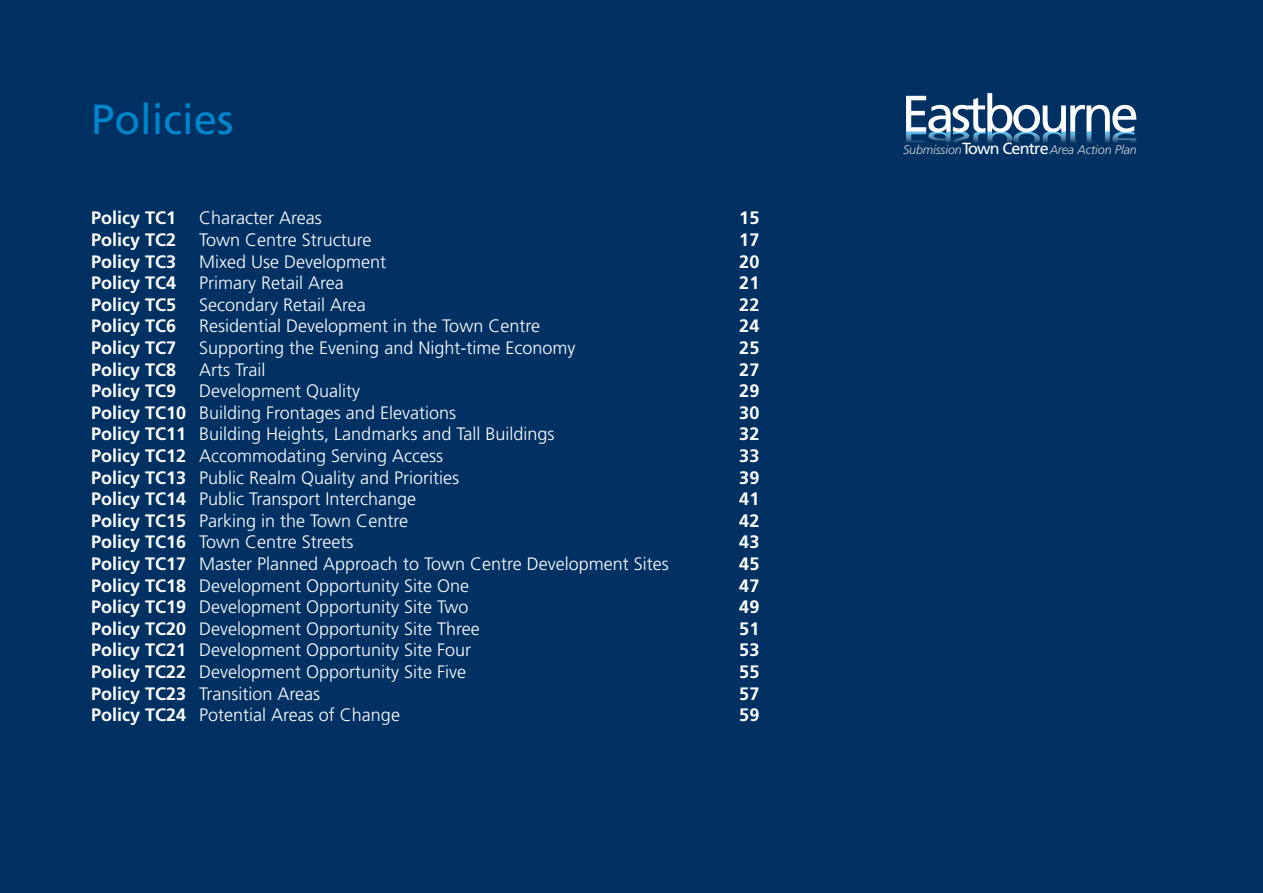
<style>
.page{position:relative;width:1263px;height:893px;background:#013162}
.page>*{position:absolute;margin:0;border:0;box-sizing:border-box;transform-origin:0 0}
.t1{font:51.6px "Frutiger LT Std";letter-spacing:-.075em;color:#fff}
.t2{font:42px "Frutiger LT Std";color:#0086cc}
.t3{font:300 18px "Frutiger LT Pro";color:#fff}
.t4{font:700 18px "Frutiger LT Std";color:#fff}
.t5{font:16.05px "Frutiger LT Std";letter-spacing:-.05em;color:#fff}
.t6{font:italic 300 12.45px "Frutiger LT Std";letter-spacing:-.01em;color:#d1d3d4}
.s1{font-family:"Frutiger LT Std";font-weight:700}
</style>
<div class="page">
<svg style="left:906px;top:131px;width:230px;height:12px"></svg>
<h2 class="t2" style="left:91px;top:94px;width:144px">Policies</h2>
<p class="t4" style="left:91px;top:208px;width:87px">Policy TC1</p>
<p class="t3" style="left:199px;top:208px;width:124px">Character Areas</p>
<p class="t4" style="left:739px;top:208px;width:22px">15</p>
<p class="t4" style="left:91px;top:229px;width:87px">Policy TC2</p>
<p class="t3" style="left:199px;top:229px;width:174px">Town Centre Structure</p>
<p class="t4" style="left:739px;top:229px;width:22px">17</p>
<p class="t4" style="left:91px;top:251px;width:87px">Policy TC3</p>
<p class="t3" style="left:199px;top:251px;width:189px">Mixed Use Development</p>
<p class="t4" style="left:739px;top:251px;width:22px">20</p>
<p class="t4" style="left:91px;top:272px;width:87px">Policy TC4</p>
<p class="t3" style="left:199px;top:273px;width:146px">Primary Retail Area</p>
<p class="t4" style="left:739px;top:272px;width:22px">21</p>
<p class="t4" style="left:91px;top:294px;width:87px">Policy TC5</p>
<p class="t3" style="left:199px;top:294px;width:168px">Secondary Retail Area</p>
<p class="t4" style="left:739px;top:294px;width:22px">22</p>
<p class="t4" style="left:91px;top:316px;width:87px">Policy TC6</p>
<p class="t3" style="left:199px;top:316px;width:342px">Residential Development in the Town Centre</p>
<p class="t4" style="left:739px;top:316px;width:22px">24</p>
<p class="t4" style="left:91px;top:337px;width:87px">Policy TC7</p>
<p class="t3" style="left:199px;top:337px;width:378px">Supporting the Evening and Night-time Economy</p>
<p class="t4" style="left:739px;top:337px;width:22px">25</p>
<p class="t4" style="left:91px;top:359px;width:87px">Policy TC8</p>
<p class="t3" style="left:199px;top:359px;width:68px">Arts Trail</p>
<p class="t4" style="left:739px;top:359px;width:22px">27</p>
<p class="t4" style="left:91px;top:380px;width:87px">Policy TC9</p>
<p class="t3" style="left:199px;top:381px;width:162px">Development Quality</p>
<p class="t4" style="left:739px;top:380px;width:22px">29</p>
<p class="t3" style="left:91px;top:402px;width:366px"><span class="s1">Policy TC10</span> Building Frontages and Elevations</p>
<p class="t4" style="left:739px;top:402px;width:22px">30</p>
<p class="t3" style="left:91px;top:424px;width:465px"><span class="s1">Policy TC11</span> Building Heights, Landmarks and Tall Buildings</p>
<p class="t4" style="left:739px;top:424px;width:22px">32</p>
<p class="t3" style="left:91px;top:445px;width:354px"><span class="s1">Policy TC12</span> Accommodating Serving Access</p>
<p class="t4" style="left:739px;top:445px;width:22px">33</p>
<p class="t3" style="left:91px;top:467px;width:369px"><span class="s1">Policy TC13</span> Public Realm Quality and Priorities</p>
<p class="t4" style="left:739px;top:467px;width:22px">39</p>
<p class="t3" style="left:91px;top:489px;width:327px"><span class="s1">Policy TC14</span> Public Transport Interchange</p>
<p class="t4" style="left:739px;top:488px;width:22px">41</p>
<p class="t3" style="left:91px;top:510px;width:318px"><span class="s1">Policy TC15</span> Parking in the Town Centre</p>
<p class="t4" style="left:739px;top:510px;width:22px">42</p>
<p class="t3" style="left:91px;top:532px;width:264px"><span class="s1">Policy TC16</span> Town Centre Streets</p>
<p class="t4" style="left:739px;top:532px;width:22px">43</p>
<p class="t3" style="left:91px;top:553px;width:579px"><span class="s1">Policy TC17</span> Master Planned Approach to Town Centre Development Sites</p>
<p class="t4" style="left:739px;top:553px;width:22px">45</p>
<p class="t3" style="left:91px;top:575px;width:380px"><span class="s1">Policy TC18</span> Development Opportunity Site One</p>
<p class="t4" style="left:739px;top:575px;width:22px">47</p>
<p class="t3" style="left:91px;top:597px;width:379px"><span class="s1">Policy TC19</span> Development Opportunity Site Two</p>
<p class="t4" style="left:739px;top:596px;width:22px">49</p>
<p class="t3" style="left:91px;top:618px;width:390px"><span class="s1">Policy TC20</span> Development Opportunity Site Three</p>
<p class="t4" style="left:739px;top:618px;width:22px">51</p>
<p class="t3" style="left:91px;top:640px;width:382px"><span class="s1">Policy TC21</span> Development Opportunity Site Four</p>
<p class="t4" style="left:739px;top:640px;width:22px">53</p>
<p class="t3" style="left:91px;top:661px;width:376px"><span class="s1">Policy TC22</span> Development Opportunity Site Five</p>
<p class="t4" style="left:739px;top:661px;width:22px">55</p>
<p class="t3" style="left:91px;top:683px;width:231px"><span class="s1">Policy TC23</span> Transition Areas</p>
<p class="t4" style="left:739px;top:683px;width:22px">57</p>
<p class="t3" style="left:91px;top:705px;width:310px"><span class="s1">Policy TC24</span> Potential Areas of Change</p>
<p class="t4" style="left:739px;top:704px;width:22px">59</p>
<h1 class="t1" style="left:901px;top:84px;width:239px">Eastbourne</h1>
<p class="t6" style="left:903px;top:143px;width:60px">Submission</p>
<p class="t6" style="left:1050px;top:143px;width:89px">Area Action Plan</p>
<p class="t5" style="left:962px;top:139px;width:88px">Town Centre</p>
</div>
